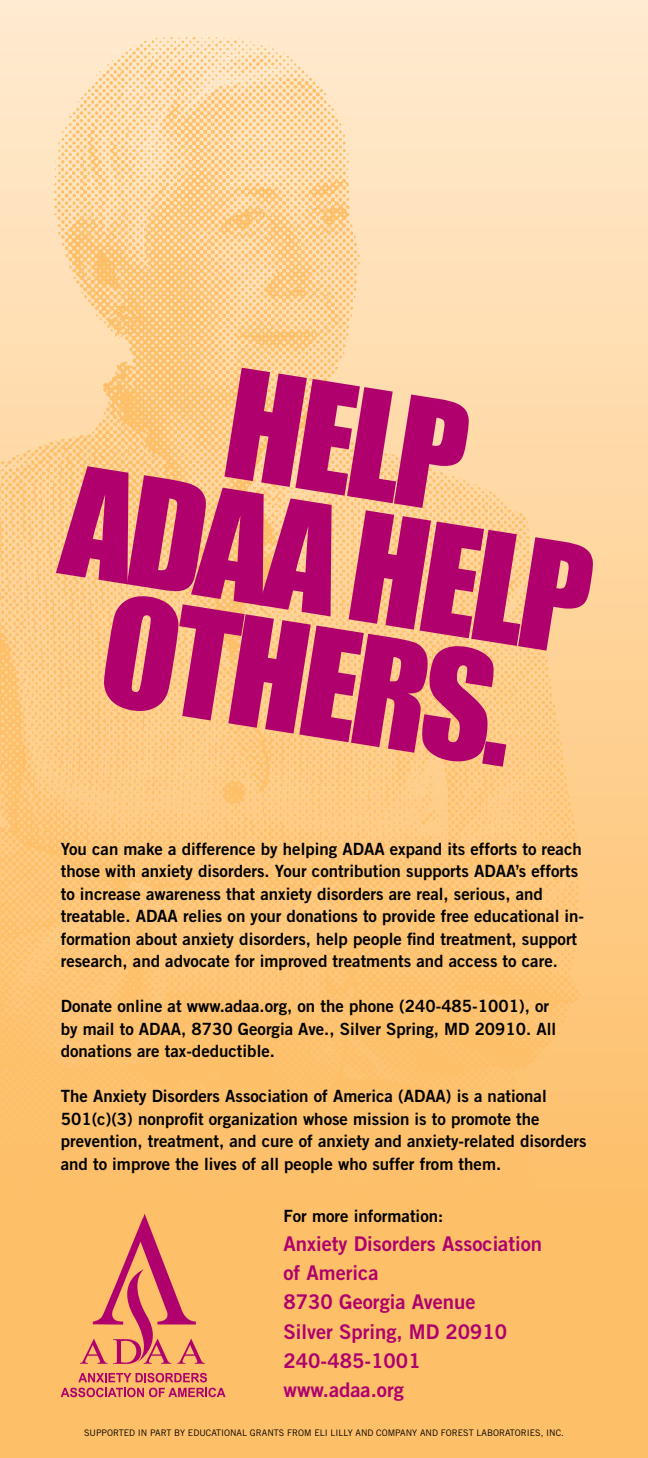
<style>
.page{position:relative;width:648px;height:1458px;background:#fff}
.page>*{position:absolute;margin:0;border:0;box-sizing:border-box;transform-origin:0 0}
.t1{font:139.5px "Impact";color:#af006e}
.t2{font:20.25px/29.2px "Trade Gothic LT Std Bd 2";color:#af006e}
.t3{font:16.88px/22.5px "Trade Gothic LT Std Bd 2";color:#000}
.t4{font:9px "Trade Gothic LT Std";color:#000}
</style>
<div class="page">
<div style="left:0;top:1205px;width:648px;height:253px;background:#fdbf68"></div>
<svg style="left:80px;top:1218px;width:125px;height:146px"></svg>
<svg style="left:78px;top:1373px;width:129px;height:9px"></svg>
<svg style="left:61px;top:1388px;width:165px;height:9px"></svg>
<img style="left:0;top:0;width:648px;height:1218px">
<svg style="left:482px;top:741px;width:24px;height:26px"></svg>
<h1 class="t1" style="left:244px;top:315px;width:243px;rotate:9deg">HEL P</h1>
<h1 class="t1" style="left:82px;top:412px;width:533px;rotate:9deg">ADAA HEL P</h1>
<h1 class="t1" style="left:120px;top:541px;width:79px;rotate:9deg">OTHERS</h1>
<p class="t3" style="left:61px;top:837px;width:525px">You can make a difference by helping ADAA expand its efforts to reach those with anxiety disorders. Your contribution supports ADAA’s efforts to increase awareness that anxiety disorders are real, serious, and treatable. ADAA relies on your donations to provide free educational in&shy;formation about anxiety disorders, help people find treatment, support research, and advocate for improved treatments and access to care.</p>
<p class="t3" style="left:61px;top:995px;width:497px">Donate online at www.adaa.org, on the phone (240-485-1001), or by mail to ADAA, 8730 Georgia Ave., Silver Spring, MD 20910. All donations are tax-deductible.</p>
<p class="t3" style="left:61px;top:1085px;width:527px">The Anxiety Disorders Association of America (ADAA) is a national 501(c)(3) nonprofit organization whose mission is to promote the prevention, treatment, and cure of anxiety and anxiety-related disorders and to improve the lives of all people who suffer from them.</p>
<p class="t3" style="left:284px;top:1204px;width:161px">For more information:</p>
<p class="t2" style="left:284px;top:1229px;width:260px">Anxiety Disorders Association of America<br>8730 Georgia Avenue<br>Silver Spring, MD 20910<br>240-485-1001 www.adaa.org</p>
<p class="t4" style="left:84px;top:1427px;width:481px">SUPPORTED IN PART BY EDUCATIONAL GRANTS FROM ELI LILLY AND COMPANY AND FOREST LABORATORIES, I NC.</p>
</div>
